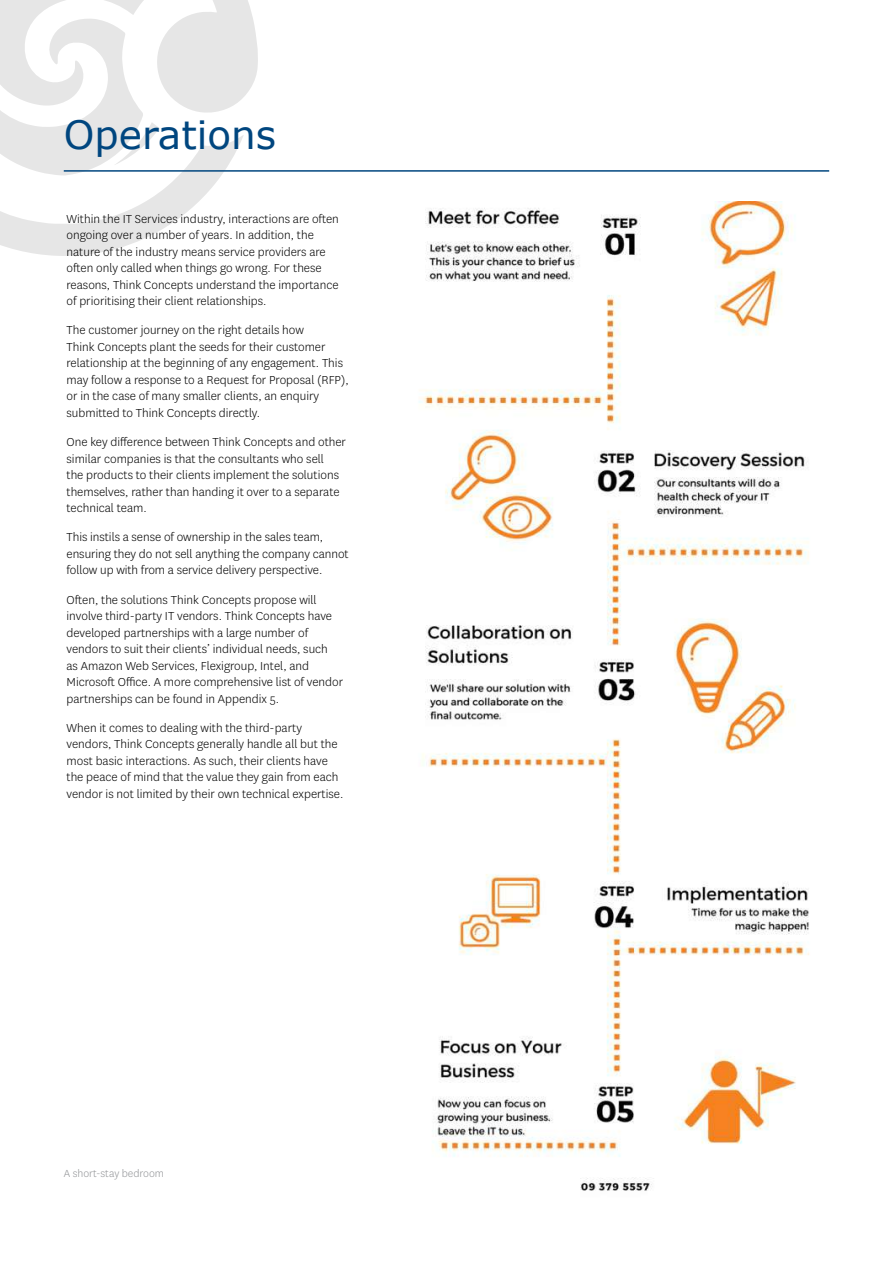
<style>
.page{position:relative;width:893px;height:1263px;background:#fff}
.page>*{position:absolute;margin:0;border:0;box-sizing:border-box;transform-origin:0 0}
.t1{font:39px "Verdana";color:#00467f}
.t2{font:300 13.5px/16.5px "National";color:#000}
.t3{font:300 12px "National";color:#939598}
</style>
<div class="page">
<svg style="left:0;top:0;width:258px;height:256px"></svg>
<svg style="left:0;top:0;width:159px;height:176px"></svg>
<hr style="left:64px;top:170px;width:765px;height:2px;background:#00467f">
<img style="left:419px;top:202px;width:390px;height:989px">
<h1 class="t1" style="left:64px;top:108px;width:214px">Operations</h1>
<p class="t2" style="left:67px;top:210px;width:274px">Within the IT Services industry, interactions are often ongoing over a number of years. In addition, the nature of the industry means service providers are often only called when things go wrong. For these reasons, Think Concepts understand the importance of prioritising their client relationships.</p>
<p class="t2" style="left:67px;top:322px;width:284px">The customer journey on the right details how<br>Think Concepts plant the seeds for their customer relationship at the beginning of any engagement. This may follow a response to a Request for Proposal (RFP), or in the case of many smaller clients, an enquiry submitted to Think Concepts directly.</p>
<p class="t2" style="left:67px;top:433px;width:281px">One key difference between Think Concepts and other similar companies is that the consultants who sell<br>the products to their clients implement the solutions themselves, rather than handing it over to a separate technical team.</p>
<p class="t2" style="left:67px;top:529px;width:284px">This instils a sense of ownership in the sales team, ensuring they do not sell anything the company cannot follow up with from a service delivery perspective.</p>
<p class="t2" style="left:67px;top:591px;width:278px">Often, the solutions Think Concepts propose will involve third-party IT vendors. Think Concepts have developed partnerships with a large number of vendors to suit their clients’ individual needs, such<br>as Amazon Web Services, Flexigroup, Intel, and Microsoft Office. A more comprehensive list of vendor partnerships can be found in Appendix 5.</p>
<p class="t2" style="left:67px;top:719px;width:278px">When it comes to dealing with the third-party vendors, Think Concepts generally handle all but the most basic interactions. As such, their clients have the peace of mind that the value they gain from each vendor is not limited by their own technical expertise.</p>
<p class="t3" style="left:64px;top:1166px;width:102px">A short-stay bedroom</p>
</div>
